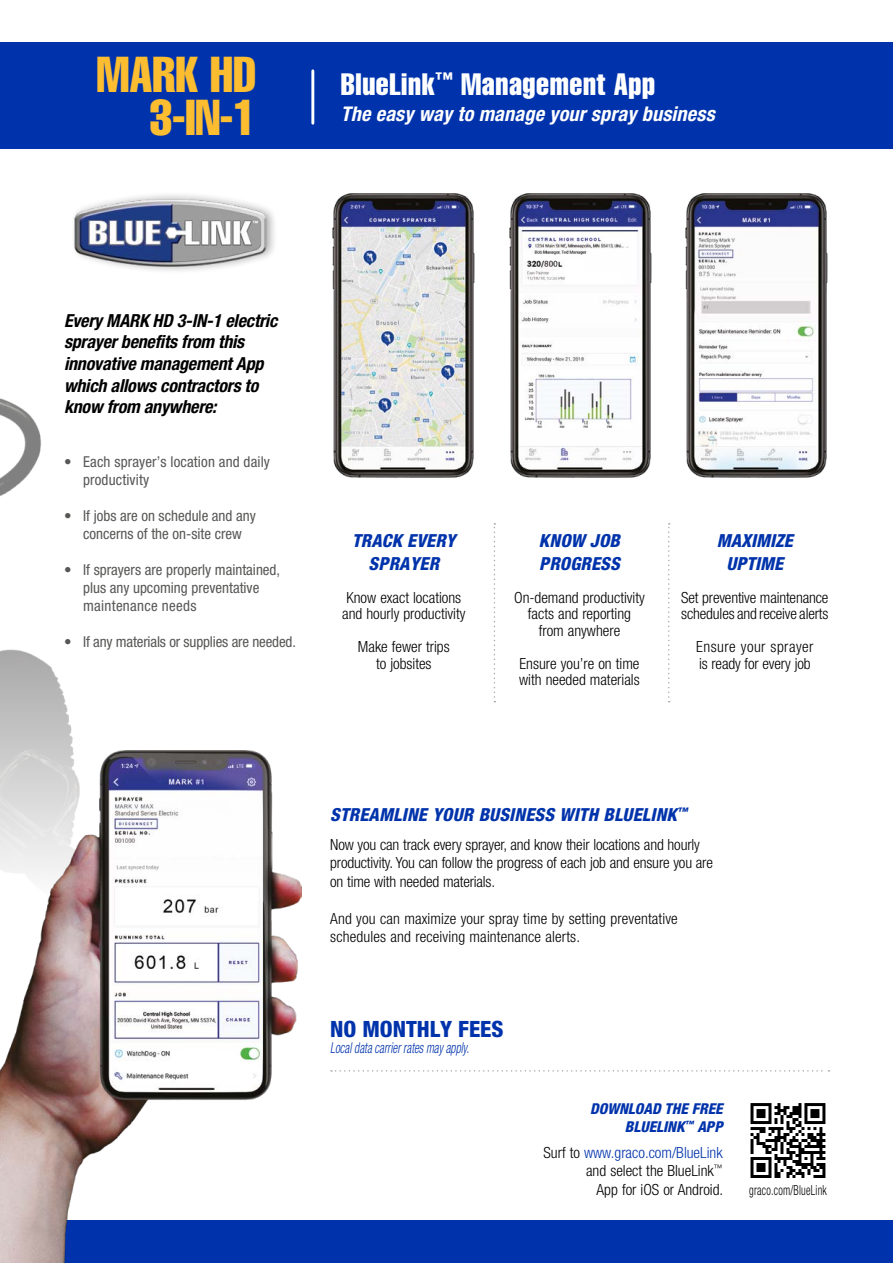
<style>
.page{position:relative;width:893px;height:1263px;background:#fff}
.page>*{position:absolute;margin:0;border:0;box-sizing:border-box;transform-origin:0 0}
.t1{font:49.5px/43.5px "Helvetica LT Std Comp";color:#fcbd30;text-align:right}
.t2{font:30.45px "Helvetica LT Std Comp";letter-spacing:.02em;color:#fff}
.t3{font:800 condensed 22.5px "Helvetica Neue LT Std";color:#0033ab}
.t4{font:italic 700 condensed 20.25px "Helvetica Neue LT Std";letter-spacing:.01em;color:#fff}
.t5{font:italic 700 condensed 18px/21.6px "Helvetica Neue LT Std";letter-spacing:-.01em;color:#000}
.t6{font:italic 800 condensed 18px/22.5px "Helvetica Neue LT Std";letter-spacing:.01em;color:#0033ab;text-align:center}
.t7{font:300 condensed 15.3px/16.5px "Helvetica Neue LT Std";color:#000}
.t8{font:300 condensed 15.3px/16.5px "Helvetica Neue LT Std";letter-spacing:.03em;color:#000}
.t9{font:condensed 15px/18px "Helvetica Neue LT Std";color:#575756}
.t10{font:italic 300 condensed 15px "Helvetica Neue LT Std";color:#0033ab;scale:.76 1}
.t11{font:italic 800 condensed 15px/18px "Helvetica Neue LT Std";color:#0033ab;text-align:right}
.t12{font:300 condensed 13.8px "Helvetica Neue LT Std";letter-spacing:.02em;color:#000;scale:.76 1}
.s1{color:#0033ab}
</style>
<div class="page">
<img style="left:0;top:398px;width:73px;height:352px">
<div style="left:0;top:43px;width:893px;height:106px;background:#0033ab"></div>
<div style="left:0;top:1220px;width:893px;height:43px;background:#0033ab"></div>
<img style="left:0;top:750px;width:301px;height:513px">
<svg style="left:750px;top:1103px;width:75px;height:75px"></svg>
<img style="left:332px;top:193px;width:143px;height:285px">
<img style="left:509px;top:193px;width:143px;height:285px">
<img style="left:685px;top:193px;width:143px;height:285px">
<div style="left:70px;top:191px;width:208px;height:83px;background:#000;opacity:.33"></div>
<img style="left:73px;top:199px;width:193px;height:68px">
<svg style="left:668px;top:523px;width:2px;height:179px"></svg>
<svg style="left:494px;top:523px;width:1px;height:179px"></svg>
<svg style="left:331px;top:1070px;width:498px;height:1px"></svg>
<hr style="left:311px;top:71px;width:3px;height:52px;background:#fff">
<h1 class="t1" style="left:97px;top:51px;width:161px">MARK HD<br>3-IN-1</h1>
<h2 class="t2" style="left:341px;top:65px;width:316px">BlueLink<sup>™</sup> Management App</h2>
<h3 class="t4" style="left:341px;top:102px;width:375px">The easy way to manage your spray business</h3>
<p class="t5" style="left:64px;top:310px;width:215px">Every MARK HD 3-IN-1 electric sprayer benefits from this innovative management App which allows contractors to know from anywhere:</p>
<p class="t9" style="left:83px;top:453px;width:188px;text-indent:-19px">• Each sprayer’s location and daily productivity</p>
<p class="t9" style="left:64px;top:507px;width:193px;text-align:center">• If jobs are on schedule and any concerns of the on-site crew</p>
<p class="t9" style="left:83px;top:561px;width:199px;text-indent:-19px">• If sprayers are properly maintained, plus any upcoming preventative maintenance needs</p>
<p class="t9" style="left:64px;top:633px;width:233px">• If any materials or supplies are needed.</p>
<p class="t6" style="left:352px;top:530px;width:105px">TRACK EVERY<br>SPRAYER</p>
<p class="t7" style="left:342px;top:589px;width:125px">Know exact locations and hourly productivity</p>
<p class="t7" style="left:358px;top:639px;width:93px;text-align:center">Make fewer trips to jobsites</p>
<p class="t6" style="left:539px;top:530px;width:82px;text-align:left">KNOW JOB<br>PROGRESS</p>
<p class="t7" style="left:514px;top:589px;width:132px;text-align:center">On-demand productivity facts and reporting from anywhere</p>
<p class="t7" style="left:519px;top:655px;width:122px">Ensure you’re on time with needed materials</p>
<p class="t6" style="left:717px;top:530px;width:78px">MAXIMIZE<br>UPTIME</p>
<p class="t7" style="left:681px;top:589px;width:149px">Set preventive maintenance schedules and receive alerts</p>
<p class="t8" style="left:696px;top:639px;width:119px">Ensure your sprayer is ready for every job</p>
<p class="t6" style="left:330px;top:803px;width:359px">STREAMLINE YOUR BUSINESS WITH BLUELINK<sup>™</sup></p>
<p class="t7" style="left:330px;top:835px;width:384px;line-height:18.5px">Now you can track every sprayer, and know their locations and hourly productivity. You can follow the progress of each job and ensure you are on time with needed materials.</p>
<p class="t7" style="left:330px;top:909px;width:349px;line-height:18.5px">And you can maximize your spray time by setting preventative schedules and receiving maintenance alerts.</p>
<h3 class="t3" style="left:330px;top:1015px;width:175px">NO MONTHLY FEES</h3>
<p class="t10" style="left:330px;top:1039px;width:184px">Local data carrier rates may apply.</p>
<p class="t11" style="left:590px;top:1100px;width:134px">DOWNLOAD THE FREE<br>BLUELINK<sup>™</sup> APP</p>
<p class="t7" style="left:543px;top:1143px;width:181px;line-height:18.5px;text-align:right">Surf to <span class="s1">www.graco.com/BlueLink </span>and select the BlueLink<sup>™<br></sup>App for iOS or Android.</p>
<p class="t12" style="left:749px;top:1183px;width:104px">graco.com/BlueLink</p>
</div>
